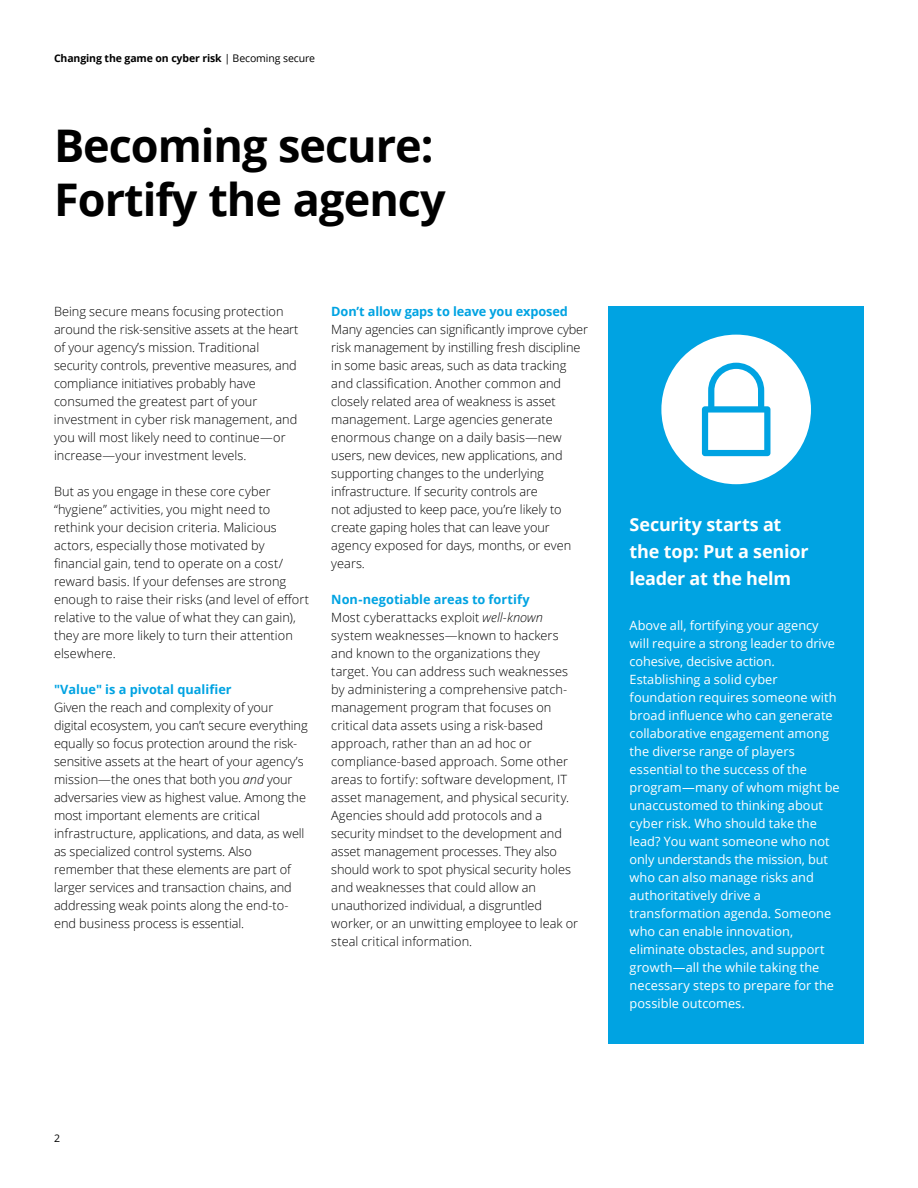
<style>
.page{position:relative;width:918px;height:1188px;background:#fff}
.page>*{position:absolute;margin:0;border:0;box-sizing:border-box;transform-origin:0 0}
.t1{font:700 45px/54px "Open Sans";letter-spacing:-.02em;color:#000}
.t2{font:700 18px/27px "Open Sans";letter-spacing:-.01em;color:#fff}
.t3{font:300 12.75px/18px "Open Sans";color:#000}
.t4{font:12.75px/18px "Open Sans";color:#fff}
.t5{font:700 12.75px "Open Sans";letter-spacing:-.01em;color:#00a3e2}
.t6{font:700 10.5px "Open Sans";letter-spacing:-.01em;color:#000}
.t7{font:10.5px "Open Sans";color:#000}
.s1{font-weight:400}
.s2{font-style:italic}
.s3{font-weight:700;color:#00a3e2}
</style>
<div class="page">
<div style="left:608px;top:306px;width:256px;height:738px;background:#00a3e2"></div>
<svg style="left:661px;top:335px;width:150px;height:149px"></svg>
<p class="t6" style="left:54px;top:51px;width:263px">Changing the game on cyber risk <span class="s1">| Becoming secure</span></p>
<h1 class="t1" style="left:54px;top:118px;width:393px">Becoming secure:<br>Fortify the agency</h1>
<p class="t3" style="left:54px;top:302px;width:246px">Being secure means focusing protection around the risk-sensitive assets at the heart of your agency’s mission. Traditional security controls, preventive measures, and compliance initiatives probably have consumed the greatest part of your investment in cyber risk management, and you will most likely need to continue—or increase—your investment levels.</p>
<p class="t3" style="left:54px;top:482px;width:257px">But as you engage in these core cyber “hygiene” activities, you might need to rethink your decision criteria. Malicious actors, especially those motivated by financial gain, tend to operate on a cost/ reward basis. If your defenses are strong enough to raise their risks (and level of effort relative to the value of what they can gain), they are more likely to turn their attention elsewhere.</p>
<p class="t5" style="left:54px;top:680px;width:179px">"Value" is a pivotal qualifier</p>
<p class="t3" style="left:54px;top:698px;width:255px">Given the reach and complexity of your digital ecosystem, you can’t secure everything equally so focus protection around the risk&shy;sensitive assets at the heart of your agency’s mission—the ones that both you <span class="s2">and</span> your adversaries view as highest value. Among the most important elements are critical infrastructure, applications, and data, as well as specialized control systems. Also remember that these elements are part of larger services and transaction chains, and addressing weak points along the end-to&shy;end business process is essential.</p>
<p class="t5" style="left:331px;top:302px;width:238px">Don’t allow gaps to leave you exposed</p>
<p class="t3" style="left:331px;top:320px;width:258px">Many agencies can significantly improve cyber risk management by instilling fresh discipline in some basic areas, such as data tracking and classification. Another common and closely related area of weakness is asset management. Large agencies generate enormous change on a daily basis—new users, new devices, new applications, and supporting changes to the underlying infrastructure. If security controls are<br>not adjusted to keep pace, you’re likely to create gaping holes that can leave your agency exposed for days, months, or even years.</p>
<p class="t3" style="left:331px;top:590px;width:248px"><span class="s3">Non-negotiable areas to fortify<br></span>Most cyberattacks exploit <span class="s2">well-known </span>system weaknesses—known to hackers and known to the organizations they target. You can address such weaknesses by administering a comprehensive patch&shy;management program that focuses on critical data assets using a risk-based approach, rather than an ad hoc or compliance-based approach. Some other areas to fortify: software development, IT asset management, and physical security.<br>Agencies should add protocols and a security mindset to the development and asset management processes. They also should work to spot physical security holes and weaknesses that could allow an unauthorized individual, a disgruntled worker, or an unwitting employee to leak or steal critical information.</p>
<h2 class="t2" style="left:630px;top:510px;width:180px">Security starts at the top: Put a senior leader at the helm</h2>
<p class="t4" style="left:630px;top:616px;width:212px">Above all, fortifying your agency will require a strong leader to drive cohesive, decisive action.<br>Establishing a solid cyber foundation requires someone with broad influence who can generate collaborative engagement among the diverse range of players essential to the success of the program—many of whom might be unaccustomed to thinking about cyber risk. Who should take the lead? You want someone who not only understands the mission, but who can also manage risks and authoritatively drive a transformation agenda. Someone who can enable innovation, eliminate obstacles, and support growth—all the while taking the necessary steps to prepare for the possible outcomes.</p>
<p class="t7" style="left:54px;top:1131px;width:8px">2</p>
</div>
